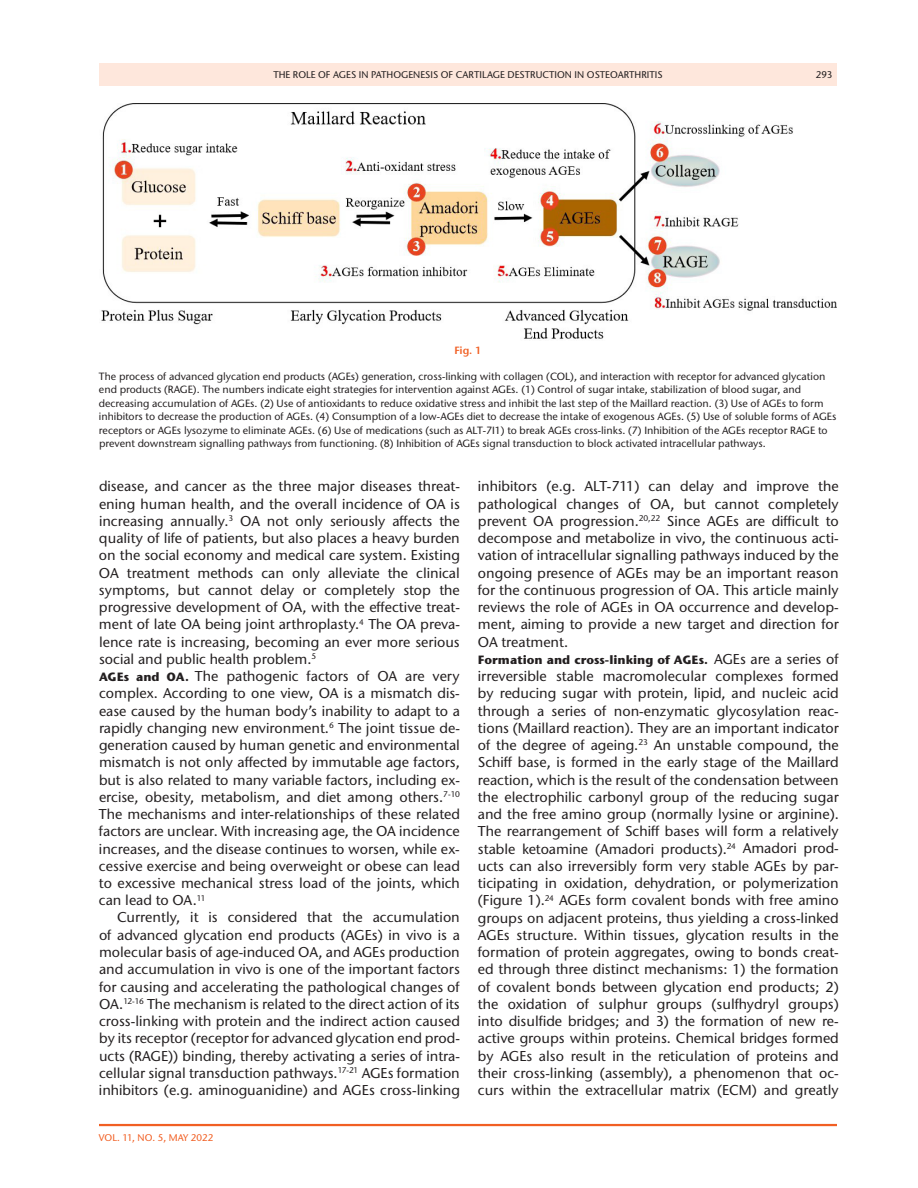
<style>
.page{position:relative;width:918px;height:1188px;background:#fff}
.page>*{position:absolute;margin:0;border:0;box-sizing:border-box;transform-origin:0 0}
.t1{font:500 14.25px/17.2px "Stone Sans ITC Pro";color:#231f20;text-align:justify}
.t2{font:700 12px "Stone Sans ITC Pro";color:#231f20}
.t3{font:500 10.5px/13.5px "Stone Sans ITC Pro";color:#231f20}
.t4{font:600 10.5px "Stone Sans ITC Pro";color:#f15f23}
.t5{font:500 9.75px "Stone Sans ITC Pro";color:#231f20}
.t6{font:500 9.75px "Stone Sans ITC Pro";color:#f15f23}
.s1{font-weight:700;font-size:12px}
.s2{font-weight:500;font-size:14.25px}
</style>
<div class="page">
<hr style="left:99px;top:1124px;width:738px;height:2px;background:#f15f23">
<div style="left:99px;top:63px;width:738px;height:23px;background:#fee7dc"></div>
<img style="left:101px;top:104px;width:736px;height:235px">
<p class="t5" style="left:273px;top:68px;width:391px">THE ROLE OF AGES IN PATHOGENESIS OF CARTILAGE DESTRUCTION IN OSTEOARTHRITIS</p>
<p class="t5" style="left:816px;top:68px;width:18px">293</p>
<p class="t4" style="left:454px;top:344px;width:29px">Fig. 1</p>
<p class="t3" style="left:99px;top:369px;width:739px">The process of advanced glycation end products (AGEs) generation, cross-linking with collagen (COL), and interaction with receptor for advanced glycation end products (RAGE). The numbers indicate eight strategies for intervention against AGEs. (1) Control of sugar intake, stabilization of blood sugar, and decreasing accumulation of AGEs. (2) Use of antioxidants to reduce oxidative stress and inhibit the last step of the Maillard reaction. (3) Use of AGEs to form inhibitors to decrease the production of AGEs. (4) Consumption of a low-AGEs diet to decrease the intake of exogenous AGEs. (5) Use of soluble forms of AGEs receptors or AGEs lysozyme to eliminate AGEs. (6) Use of medications (such as ALT-7I1) to break AGEs cross-links. (7) Inhibition of the AGEs receptor RAGE to prevent downstream signalling pathways from functioning. (8) Inhibition of AGEs signal transduction to block activated intracellular pathways.</p>
<p class="t1" style="left:99px;top:478px;width:362px;text-align:left">disease, and cancer as the three major diseases threat&shy;ening human health, and the overall incidence of OA is increasing annually.<sup>3</sup> OA not only seriously affects the quality of life of patients, but also places a heavy burden on the social economy and medical care system. Existing OA treatment methods can only alleviate the clinical symptoms, but cannot delay or completely stop the progressive development of OA, with the effective treat&shy;ment of late OA being joint arthroplasty.<sup>4</sup> The OA preva&shy;lence rate is increasing, becoming an ever more serious social and public health problem.<sup>5<br></sup><span class="s1">AGEs and OA.</span> The pathogenic factors of OA are very complex. According to one view, OA is a mismatch dis&shy;ease caused by the human body’s inability to adapt to a rapidly changing new environment.<sup>6</sup> The joint tissue de&shy;generation caused by human genetic and environmental mismatch is not only affected by immutable age factors, but is also related to many variable factors, including ex&shy;ercise, obesity, metabolism, and diet among others.<sup>7-10<br></sup>The mechanisms and inter-relationships of these related factors are unclear. With increasing age, the OA incidence increases, and the disease continues to worsen, while ex&shy;cessive exercise and being overweight or obese can lead to excessive mechanical stress load of the joints, which can lead to OA.<sup>11</sup></p>
<p class="t1" style="left:99px;top:909px;width:362px;text-indent:18px">Currently, it is considered that the accumulation of advanced glycation end products (AGEs) in vivo is a molecular basis of age-induced OA, and AGEs production and accumulation in vivo is one of the important factors for causing and accelerating the pathological changes of OA.<sup>12-16</sup> The mechanism is related to the direct action of its cross-linking with protein and the indirect action caused by its receptor (receptor for advanced glycation end prod&shy;ucts (RAGE)) binding, thereby activating a series of intra&shy;cellular signal transduction pathways.<sup>17-21</sup> AGEs formation inhibitors (e.g. aminoguanidine) and AGEs cross-linking</p>
<p class="t6" style="left:99px;top:1132px;width:116px">VOL. 11, NO. 5, MAY 2022</p>
<p class="t1" style="left:478px;top:478px;width:362px">inhibitors (e.g. ALT-711) can delay and improve the pathological changes of OA, but cannot completely prevent OA progression.<sup>20,22</sup> Since AGEs are difficult to decompose and metabolize in vivo, the continuous acti&shy;vation of intracellular signalling pathways induced by the ongoing presence of AGEs may be an important reason for the continuous progression of OA. This article mainly reviews the role of AGEs in OA occurrence and develop&shy;ment, aiming to provide a new target and direction for OA treatment.</p>
<p class="t2" style="left:478px;top:652px;width:362px">Formation and cross-linking of AGEs. <span class="s2">AGEs are a series of</span></p>
<p class="t1" style="left:478px;top:667px;width:362px">irreversible stable macromolecular complexes formed by reducing sugar with protein, lipid, and nucleic acid through a series of non-enzymatic glycosylation reac&shy;tions (Maillard reaction). They are an important indicator of the degree of ageing.<sup>23</sup> An unstable compound, the Schiff base, is formed in the early stage of the Maillard reaction, which is the result of the condensation between the electrophilic carbonyl group of the reducing sugar and the free amino group (normally lysine or arginine).<br>The rearrangement of Schiff bases will form a relatively stable ketoamine (Amadori products).<sup>24</sup> Amadori prod&shy;ucts can also irreversibly form very stable AGEs by par&shy;ticipating in oxidation, dehydration, or polymerization (Figure 1).<sup>24</sup> AGEs form covalent bonds with free amino groups on adjacent proteins, thus yielding a cross-linked AGEs structure. Within tissues, glycation results in the formation of protein aggregates, owing to bonds creat&shy;ed through three distinct mechanisms: 1) the formation of covalent bonds between glycation end products; 2) the oxidation of sulphur groups (sulfhydryl groups) into disulfide bridges; and 3) the formation of new re&shy;active groups within proteins. Chemical bridges formed by AGEs also result in the reticulation of proteins and their cross-linking (assembly), a phenomenon that oc&shy;curs within the extracellular matrix (ECM) and greatly</p>
</div>
